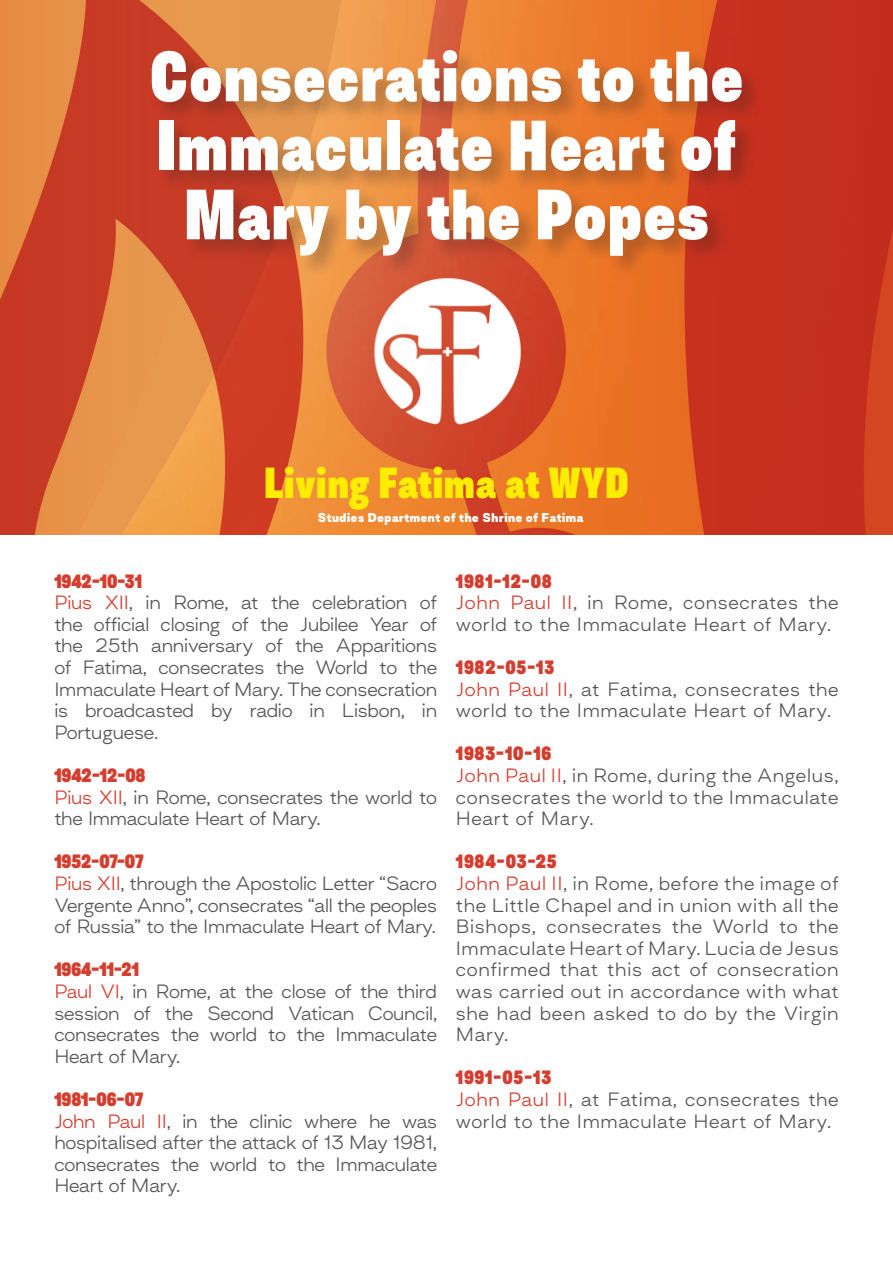
<style>
.page{position:relative;width:893px;height:1263px;background:#fff}
.page>*{position:absolute;margin:0;border:0;box-sizing:border-box;transform-origin:0 0}
.Magazine_Title{font:800 66.15px/69px "Asket Condensed";color:#fff;text-align:center}
.Subtitle{font:800 40.5px "Asket Condensed";color:#ffed00}
.t1{font:300 18px/21.6px "Asket Extended";letter-spacing:-.03em;color:#575656;text-align:justify}
.t2{font:300 18px/21.6px "Asket Extended";color:#575656}
.t3{font:800 18px "Asket Condensed";letter-spacing:-.02em;color:#d43e2f}
.t4{font:300 18px/21.6px "Asket Extended";letter-spacing:-.05em;color:#575656}
.Header_-_Align_Center{font:800 12px "Asket";color:#fff}
.s1{color:#d43e2f}
</style>
<div class="page">
<img style="left:0;top:0;width:893px;height:534px">
<img style="left:343px;top:279px;width:198px;height:153px">
<div style="left:149px;top:48px;width:615px;height:231px;background:#231f20;opacity:.28"></div>
<p class="Magazine_Title" style="left:149px;top:42px;width:596px">Consecrations to the<br>Immaculate Heart of<br>Mary by the Popes</p>
<p class="Subtitle" style="left:264px;top:451px;width:367px">Living Fatima at WYD</p>
<p class="Header_-_Align_Center" style="left:317px;top:508px;width:268px">Studies Department of the Shrine of Fatima</p>
<p class="t3" style="left:54px;top:566px;width:90px">1942-10-31</p>
<p class="t1" style="left:54px;top:592px;width:385px"><span class="s1">Pius XII</span>, in Rome, at the celebration of the official closing of the Jubilee Year of the 25th anniversary of the Apparitions of Fatima, consecrates the World to the Immaculate Heart of Mary. The consecration is broadcasted by radio in Lisbon, in Portuguese.</p>
<p class="t3" style="left:54px;top:761px;width:93px">1942-12-08</p>
<p class="t4" style="left:54px;top:786px;width:385px"><span class="s1">Pius XII</span>, in Rome, consecrates the world to the Immaculate Heart of Mary.</p>
<p class="t3" style="left:54px;top:847px;width:91px">1952-07-07</p>
<p class="t1" style="left:54px;top:872px;width:385px"><span class="s1">Pius XII</span>, through the Apostolic Letter “Sacro Vergente Anno”, consecrates “all the peoples of Russia” to the Immaculate Heart of Mary.</p>
<p class="t3" style="left:54px;top:955px;width:87px">1964-11-21</p>
<p class="t1" style="left:54px;top:980px;width:385px"><span class="s1">Paul VI</span>, in Rome, at the close of the third session of the Second Vatican Council, consecrates the world to the Immaculate Heart of Mary.</p>
<p class="t3" style="left:54px;top:1085px;width:91px">1981-06-07</p>
<p class="t1" style="left:54px;top:1110px;width:385px"><span class="s1">John Paul II</span>, in the clinic where he was hospitalised after the attack of 13 May 1981, consecrates the world to the Immaculate Heart of Mary.</p>
<p class="t3" style="left:456px;top:566px;width:98px">1981-12-08</p>
<p class="t2" style="left:455px;top:592px;width:385px"><span class="s1">John Paul II</span>, in Rome, consecrates the world to the Immaculate Heart of Mary.</p>
<p class="t3" style="left:456px;top:653px;width:101px">1982-05-13</p>
<p class="t2" style="left:455px;top:678px;width:385px"><span class="s1">John Paul II</span>, at Fatima, consecrates the world to the Immaculate Heart of Mary.</p>
<p class="t3" style="left:456px;top:739px;width:98px">1983-10-16</p>
<p class="t1" style="left:455px;top:764px;width:385px"><span class="s1">John Paul II</span>, in Rome, during the Angelus, consecrates the world to the Immaculate Heart of Mary.</p>
<p class="t3" style="left:456px;top:847px;width:103px">1984-03-25</p>
<p class="t1" style="left:455px;top:872px;width:385px"><span class="s1">John Paul II</span>, in Rome, before the image of the Little Chapel and in union with all the Bishops, consecrates the World to the Immaculate Heart of Mary. Lucia de Jesus confirmed that this act of consecration was carried out in accordance with what she had been asked to do by the Virgin Mary.</p>
<p class="t3" style="left:456px;top:1063px;width:98px">1991-05-13</p>
<p class="t2" style="left:455px;top:1088px;width:385px"><span class="s1">John Paul II</span>, at Fatima, consecrates the world to the Immaculate Heart of Mary.</p>
</div>
